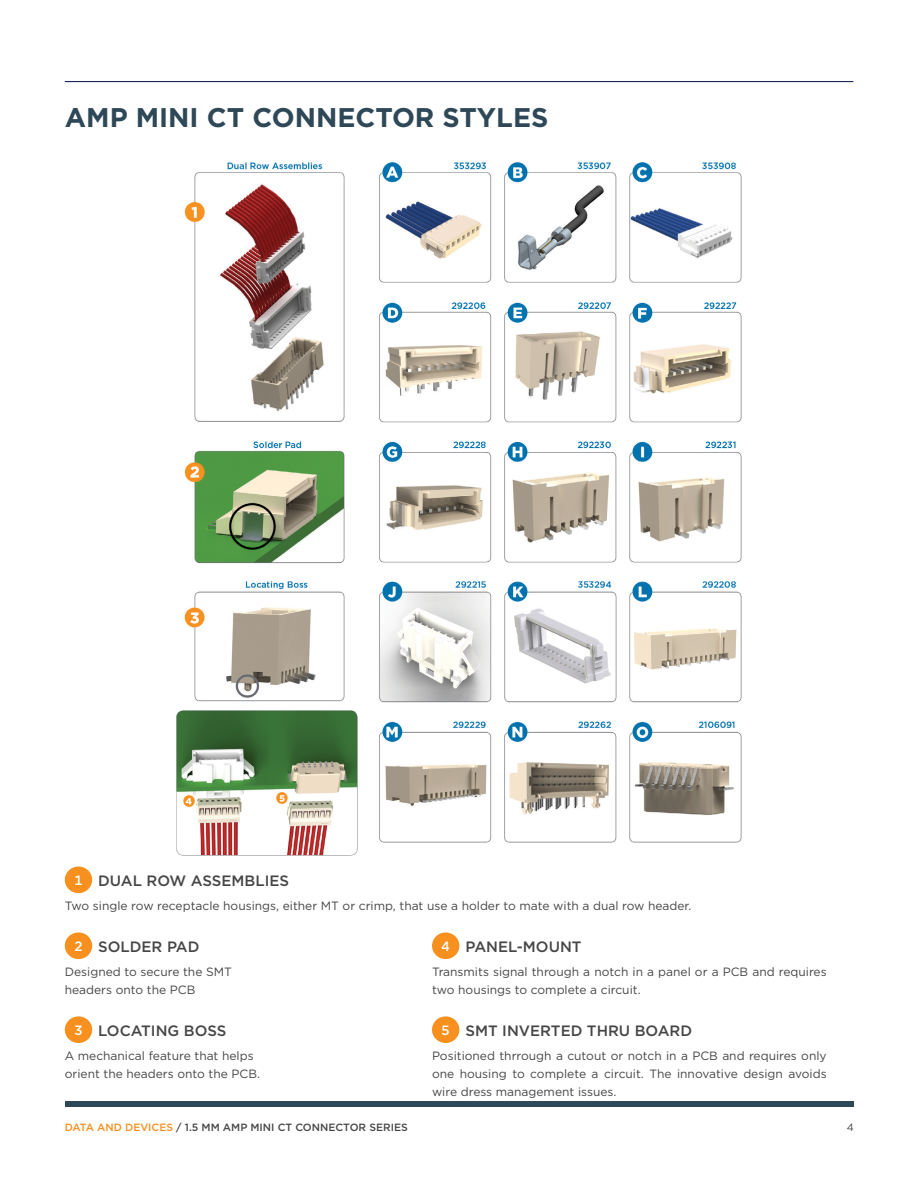
<style>
.page{position:relative;width:918px;height:1188px;background:#fff}
.page>*{position:absolute;margin:0;border:0;box-sizing:border-box;transform-origin:0 0}
.t1{font:700 27px "Gotham";color:#2e4857}
.t2{font:500 15px "Gotham";color:#464547}
.t3{font:12px/18px "Gotham";color:#464547}
.t4{font:500 10.5px "Gotham";color:#464547}
.t5{font:10.5px "Gotham";color:#464547}
.s1{font-size:13.5px;color:#fff}
.s2{color:#f7901e}
</style>
<div class="page">
<hr style="left:65px;top:81px;width:788px;height:1px;background:#1e295b">
<div style="left:65px;top:1101px;width:788px;height:6px;background:#2e4857"></div>
<img style="left:184px;top:162px;width:558px;height:681px">
<div style="left:65px;top:932px;width:27px;height:27px;background:#f7901e;border-radius:50%"></div>
<div style="left:65px;top:1016px;width:27px;height:27px;background:#f7901e;border-radius:50%"></div>
<div style="left:65px;top:867px;width:27px;height:26px;background:#f7901e;border-radius:50%"></div>
<div style="left:432px;top:932px;width:27px;height:27px;background:#f7901e;border-radius:50%"></div>
<div style="left:432px;top:1016px;width:27px;height:27px;background:#f7901e;border-radius:50%"></div>
<img style="left:176px;top:709px;width:189px;height:147px">
<h1 class="t1" style="left:65px;top:99px;width:485px">AMP MINI CT CONNECTOR STYLES</h1>
<p class="t2" style="left:74px;top:871px;width:216px"><span class="s1">1</span> DUAL ROW ASSEMBLIES</p>
<p class="t3" style="left:65px;top:896px;width:628px">Two single row receptacle housings, either MT or crimp, that use a holder to mate with a dual row header.</p>
<p class="t2" style="left:74px;top:937px;width:127px"><span class="s1">2</span> SOLDER PAD</p>
<p class="t2" style="left:442px;top:937px;width:142px"><span class="s1">4</span> PANEL-MOUNT</p>
<p class="t3" style="left:65px;top:962px;width:169px">Designed to secure the SMT headers onto the PCB</p>
<p class="t3" style="left:432px;top:962px;width:396px">Transmits signal through a notch in a panel or a PCB and requires two housings to complete a circuit.</p>
<p class="t2" style="left:74px;top:1021px;width:153px"><span class="s1">3</span> LOCATING BOSS</p>
<p class="t2" style="left:442px;top:1021px;width:252px"><span class="s1">5</span> SMT INVERTED THRU BOARD</p>
<p class="t3" style="left:65px;top:1046px;width:197px">A mechanical feature that helps orient the headers onto the PCB.</p>
<p class="t3" style="left:432px;top:1046px;width:396px;text-align:justify">Positioned thrrough a cutout or notch in a PCB and requires only one housing to complete a circuit. The innovative design avoids wire dress management issues.</p>
<p class="t4" style="left:65px;top:1120px;width:344px"><span class="s2">DATA AND DEVICES</span> / 1.5 MM AMP MINI CT CONNECTOR SERIES</p>
<p class="t5" style="left:847px;top:1121px;width:9px">4</p>
</div>
